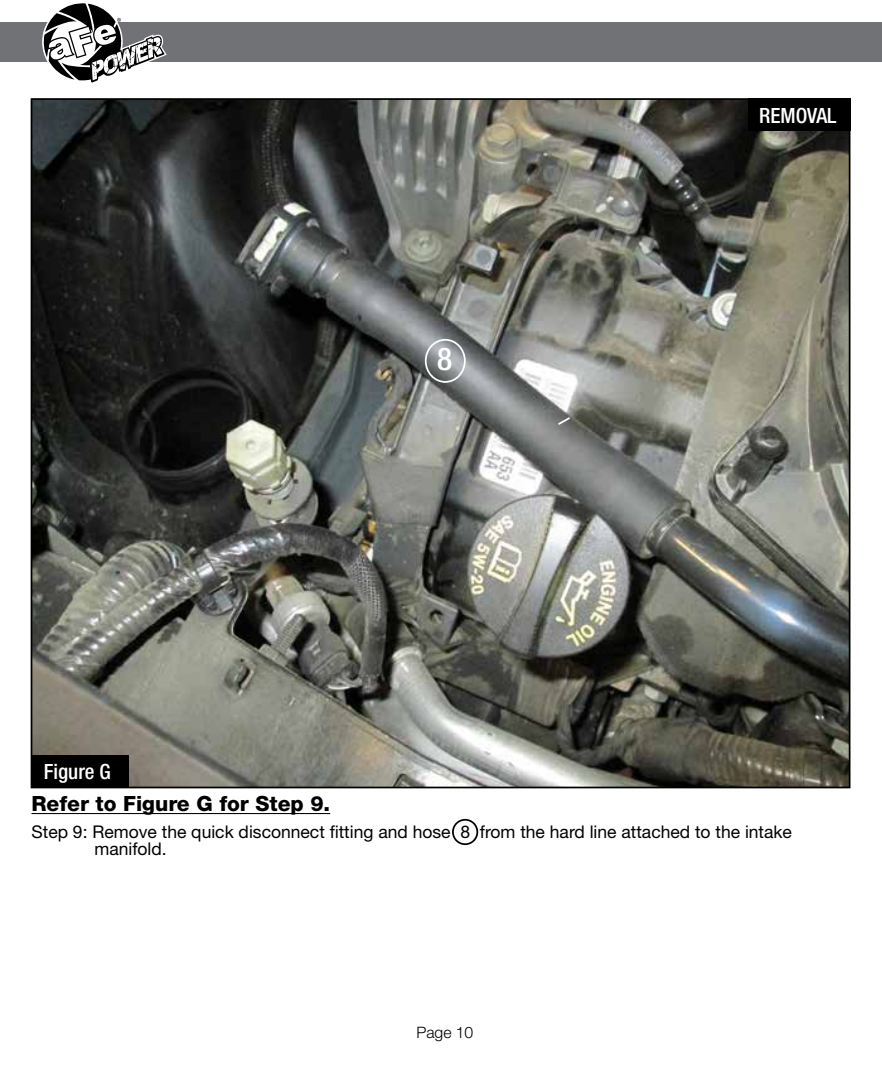
<style>
.page{position:relative;width:882px;height:1071px;background:#fff}
.page>*{position:absolute;margin:0;border:0;box-sizing:border-box;transform-origin:0 0}
.t1{font:500 condensed 31.5px "Helvetica Neue";color:#fff}
.t2{font:800 21px "Helvetica Neue";color:#000}
.t3{font:500 condensed 21px "Helvetica Neue";color:#fff}
.t4{font:17.5px/17.5px "Helvetica Neue";color:#000}
.t5{font:300 15.75px "Helvetica Neue";color:#000}
</style>
<div class="page">
<img style="left:34px;top:101px;width:813px;height:684px">
<div style="left:0;top:23px;width:882px;height:39px;background:#717275"></div>
<svg style="left:43px;top:3px;width:124px;height:80px"></svg>
<svg style="left:556px;top:416px;width:16px;height:11px"></svg>
<hr style="left:32px;top:813px;width:298px;height:1px;background:#000">
<div style="left:452px;top:819px;width:26px;height:26px;border:2px solid #000;border-radius:50%"></div>
<div style="left:31px;top:755px;width:98px;height:33px;background:#000"></div>
<div style="left:748px;top:98px;width:102px;height:33px;background:#000"></div>
<div style="left:425px;top:339px;width:41px;height:44px;border:2px solid #fff;border-radius:50%"></div>
<p class="t3" style="left:44px;top:759px;width:69px">Figure G</p>
<h1 class="t1" style="left:437px;top:340px;width:17px">8</h1>
<p class="t3" style="left:759px;top:103px;width:79px">REMOVAL</p>
<p class="t2" style="left:32px;top:791px;width:300px">Refer to Figure G for Step 9.</p>
<p class="t4" style="left:94px;top:823px;width:699px;text-indent:-63px">Step 9: Remove the quick disconnect fitting and hose 8 from the hard line attached to the intake manifold.</p>
<p class="t5" style="left:416px;top:1023px;width:58px">Page 10</p>
</div>
